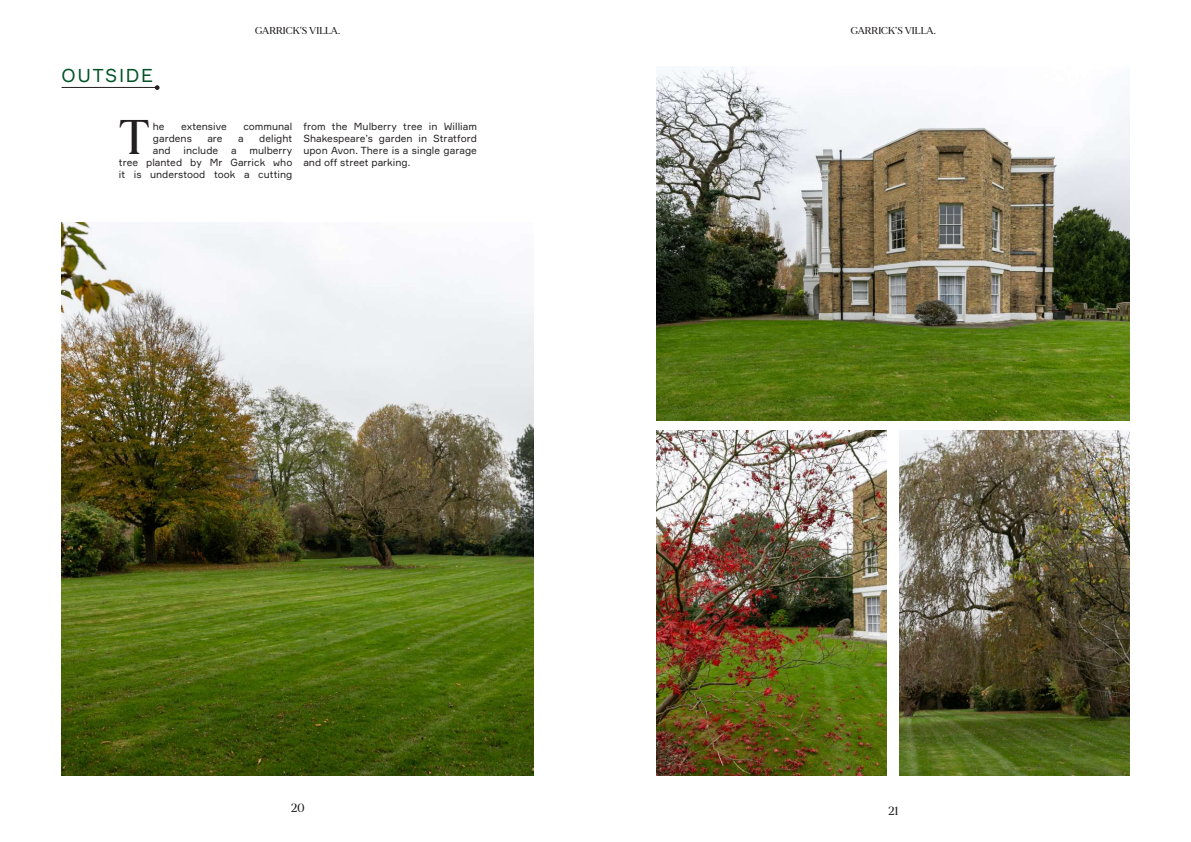
<style>
.page{position:relative;width:1191px;height:842px;background:#fff}
.page>*{position:absolute;margin:0;border:0;box-sizing:border-box;transform-origin:0 0}
.t1{font:500 48.6px "MADE Mirage";color:#231f20}
.t2{font:18.3px "Formular";letter-spacing:.09em;color:#005324}
.t3{font:500 12px "MADE Mirage";color:#231f20}
.t4{font:10.1px/12.1px "Formular";color:#231f20;text-align:justify}
.t5{font:500 10px "MADE Mirage";color:#231f20}
</style>
<div class="page">
<img style="left:656px;top:66px;width:473px;height:355px">
<img style="left:656px;top:431px;width:230px;height:345px">
<img style="left:899px;top:431px;width:230px;height:345px">
<img style="left:62px;top:222px;width:472px;height:554px">
<hr style="left:62px;top:87px;width:95px;height:1px;background:#231f20">
<svg style="left:155px;top:85px;width:4px;height:5px"></svg>
<h2 class="t2" style="left:62px;top:65px;width:93px">OUTSIDE</h2>
<p class="t5" style="left:255px;top:24px;width:87px">GARRICK’S VILLA.</p>
<p class="t5" style="left:850px;top:24px;width:87px">GARRICK’S VILLA.</p>
<h1 class="t1" style="left:119px;top:106px;width:33px">T</h1>
<p class="t4" style="left:153px;top:120px;width:13px">he</p>
<p class="t4" style="left:181px;top:120px;width:47px">extensive</p>
<p class="t4" style="left:243px;top:120px;width:50px">communal</p>
<p class="t4" style="left:153px;top:132px;width:40px">gardens</p>
<p class="t4" style="left:207px;top:132px;width:17px">are</p>
<p class="t4" style="left:238px;top:132px;width:7px">a</p>
<p class="t4" style="left:259px;top:132px;width:35px">delight</p>
<p class="t4" style="left:153px;top:144px;width:19px">and</p>
<p class="t4" style="left:184px;top:144px;width:36px">include</p>
<p class="t4" style="left:231px;top:144px;width:7px">a</p>
<p class="t4" style="left:119px;top:144px;width:175px;text-indent:131px">mulberry tree planted by Mr Garrick who it is understood took a cutting</p>
<p class="t4" style="left:303px;top:120px;width:175px">from the Mulberry tree in William Shakespeare’s garden in Stratford upon Avon. There is a single garage and off street parking.</p>
<p class="t3" style="left:291px;top:800px;width:15px">20</p>
<p class="t3" style="left:888px;top:803px;width:12px">21</p>
</div>
